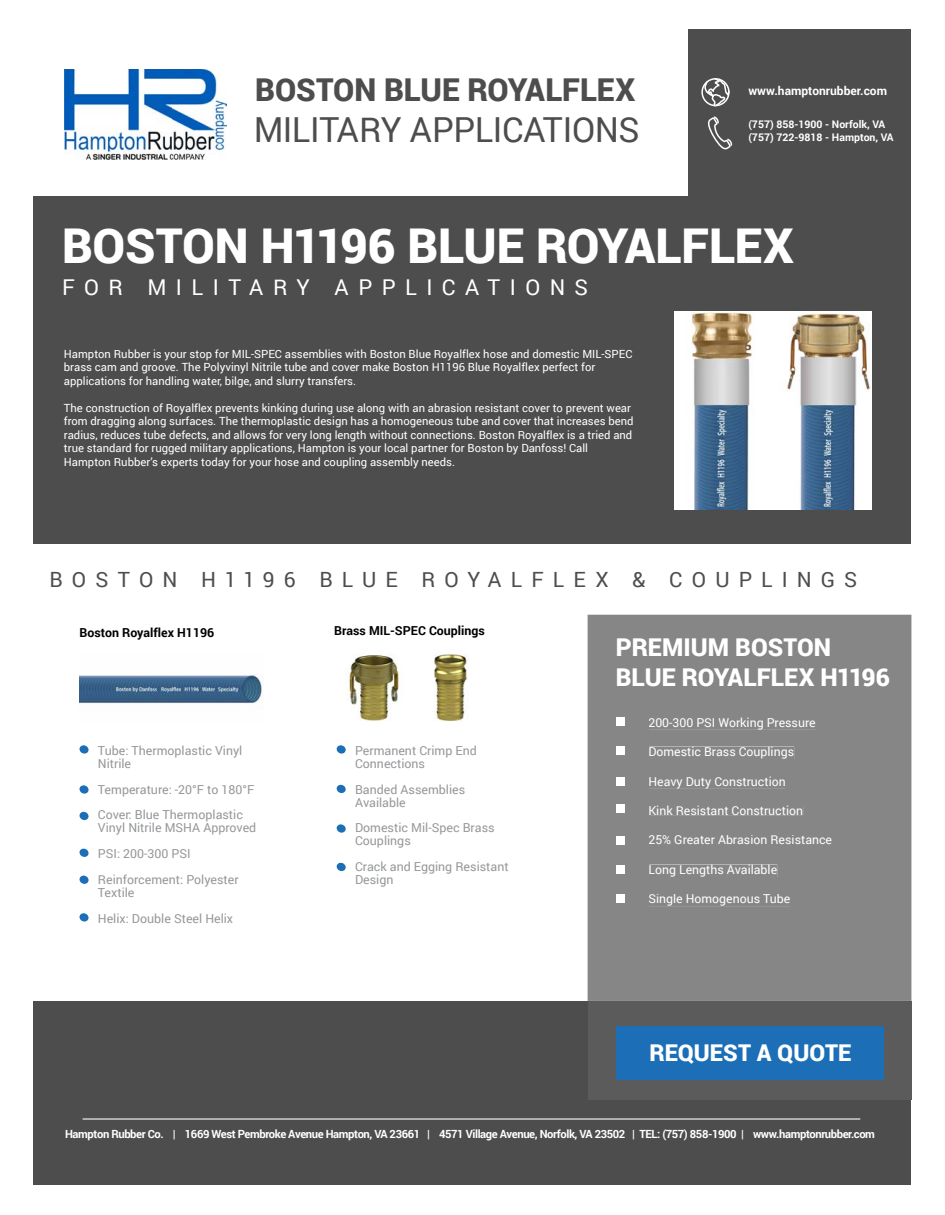
<style>
.page{position:relative;width:945px;height:1215px;background:#fff}
.page>*{position:absolute;margin:0;border:0;box-sizing:border-box;transform-origin:0 0}
.t1{font:900 48px "Roboto";letter-spacing:-.005em;color:#fff}
.t2{font:34.5px "Roboto";letter-spacing:-.01em;color:#4d4d4d}
.t3{font:900 31.5px "Roboto";color:#4d4d4d}
.t4{font:900 24.45px/29.4px "Roboto";color:#fff}
.t5{font:900 23.1px "Roboto";color:#fff}
.t6{font:21.75px "Roboto";letter-spacing:.43em;color:#fff}
.t7{font:21px "Roboto";letter-spacing:.435em;color:#4d4d4d}
.t8{font:12.45px/13px "Roboto";color:#95979a}
.t9{font:700 12.45px "Roboto";color:#000}
.t10{font:12.3px "Roboto";color:#fff}
.t11{font:700 12px "Roboto";color:#fff}
.t12{font:11.25px/13.5px "Roboto";color:#fff}
.t13{font:700 11.25px "Roboto";letter-spacing:-.035em;color:#fff}
.t14{font:700 10.5px/12.6px "Roboto";color:#fff}
</style>
<div class="page">
<div style="left:34px;top:30px;width:877px;height:1155px;background:#4d4d4d"></div>
<div style="left:18px;top:545px;width:914px;height:456px;background:#fff"></div>
<div style="left:701px;top:78px;width:29px;height:28px;border:2px solid #fff;border-radius:50%"></div>
<svg style="left:704px;top:78px;width:26px;height:29px"></svg>
<svg style="left:708px;top:116px;width:25px;height:34px"></svg>
<div style="left:27px;top:14px;width:661px;height:182px;background:#fff"></div>
<hr style="left:83px;top:1118px;width:777px;height:2px;background:#cfcfcf">
<div style="left:588px;top:1001px;width:323px;height:99px;background:#5b5b5b"></div>
<div style="left:588px;top:615px;width:323px;height:386px;background:#868686"></div>
<div style="left:616px;top:1026px;width:267px;height:54px;background:#1c6fb7"></div>
<div style="left:649px;top:717px;width:167px;height:12px;background:#868686"></div>
<div style="left:650px;top:747px;width:144px;height:12px;background:#868686"></div>
<div style="left:650px;top:776px;width:136px;height:12px;background:#868686"></div>
<div style="left:650px;top:806px;width:153px;height:9px;background:#868686"></div>
<div style="left:649px;top:835px;width:183px;height:10px;background:#868686"></div>
<div style="left:650px;top:865px;width:127px;height:12px;background:#868686"></div>
<div style="left:649px;top:894px;width:141px;height:12px;background:#868686"></div>
<div style="left:616px;top:718px;width:9px;height:8px;background:#fff"></div>
<div style="left:616px;top:747px;width:9px;height:8px;background:#fff"></div>
<div style="left:616px;top:777px;width:9px;height:9px;background:#fff"></div>
<div style="left:616px;top:805px;width:9px;height:8px;background:#fff"></div>
<div style="left:616px;top:836px;width:9px;height:8px;background:#fff"></div>
<div style="left:616px;top:865px;width:9px;height:8px;background:#fff"></div>
<div style="left:616px;top:895px;width:9px;height:8px;background:#fff"></div>
<div style="left:337px;top:745px;width:9px;height:9px;background:#1c6fb7;border-radius:50%"></div>
<div style="left:337px;top:785px;width:9px;height:8px;background:#1c6fb7;border-radius:50%"></div>
<div style="left:337px;top:863px;width:9px;height:8px;background:#1c6fb7;border-radius:50%"></div>
<div style="left:337px;top:824px;width:9px;height:9px;background:#1c6fb7;border-radius:50%"></div>
<img style="left:65px;top:69px;width:162px;height:91px">
<div style="left:80px;top:745px;width:9px;height:9px;background:#1c6fb7;border-radius:50%"></div>
<div style="left:80px;top:785px;width:9px;height:9px;background:#1c6fb7;border-radius:50%"></div>
<div style="left:80px;top:812px;width:9px;height:8px;background:#1c6fb7;border-radius:50%"></div>
<div style="left:80px;top:848px;width:9px;height:9px;background:#1c6fb7;border-radius:50%"></div>
<div style="left:80px;top:875px;width:9px;height:9px;background:#1c6fb7;border-radius:50%"></div>
<div style="left:80px;top:913px;width:9px;height:9px;background:#1c6fb7;border-radius:50%"></div>
<img style="left:80px;top:675px;width:184px;height:29px">
<img style="left:674px;top:312px;width:198px;height:197px">
<img style="left:347px;top:654px;width:122px;height:68px">
<h3 class="t3" style="left:255px;top:68px;width:381px">BOSTON BLUE ROYALFLEX</h3>
<h2 class="t2" style="left:254px;top:106px;width:387px">MILITARY APPLICATIONS</h2>
<p class="t11" style="left:748px;top:83px;width:140px">www.hamptonrubber.com</p>
<p class="t14" style="left:748px;top:118px;width:147px">(757) 858-1900 - Norfolk, VA (757) 722-9818 - Hampton, VA</p>
<h1 class="t1" style="left:62px;top:212px;width:733px">BOSTON H1196 BLUE ROYALFLEX</h1>
<h3 class="t6" style="left:62px;top:272px;width:528px">FOR MILITARY APPLICATIONS</h3>
<p class="t12" style="left:64px;top:347px;width:570px">Hampton Rubber is your stop for MIL-SPEC assemblies with Boston Blue Royalflex hose and domestic MIL-SPEC brass cam and groove. The Polyvinyl Nitrile tube and cover make Boston H1196 Blue Royalflex perfect for applications for handling water, bilge, and slurry transfers.</p>
<p class="t12" style="left:64px;top:401px;width:571px">The construction of Royalflex prevents kinking during use along with an abrasion resistant cover to prevent wear from dragging along surfaces. The thermoplastic design has a homogeneous tube and cover that increases bend radius, reduces tube defects, and allows for very long length without connections. Boston Royalflex is a tried and true standard for rugged military applications, Hampton is your local partner for Boston by Danfoss! Call Hampton Rubber’s experts today for your hose and coupling assembly needs.</p>
<h3 class="t7" style="left:49px;top:565px;width:809px">BOSTON H1196 BLUE ROYALFLEX &amp; COUPLINGS</h3>
<p class="t9" style="left:80px;top:624px;width:136px">Boston Royalflex H1196</p>
<p class="t8" style="left:98px;top:743px;width:146px">Tube: Thermoplastic Vinyl<br>Nitrile</p>
<p class="t8" style="left:98px;top:776px;width:158px;line-height:26px">Temperature: -20°F to 180°F<br>Cover: Blue Thermoplastic</p>
<p class="t8" style="left:98px;top:815px;width:160px;line-height:26px">Vinyl Nitrile MSHA Approved<br>PSI: 200-300 PSI<br>Reinforcement: Polyester</p>
<p class="t8" style="left:98px;top:879px;width:137px;line-height:26px">Textile<br>Helix: Double Steel Helix</p>
<p class="t9" style="left:334px;top:622px;width:152px">Brass MIL-SPEC Couplings</p>
<p class="t8" style="left:355px;top:743px;width:123px">Permanent Crimp End<br>Connections</p>
<p class="t8" style="left:355px;top:782px;width:112px">Banded Assemblies<br>Available</p>
<p class="t8" style="left:355px;top:821px;width:141px">Domestic Mil-Spec Brass<br>Couplings</p>
<p class="t8" style="left:355px;top:860px;width:155px">Crack and Egging Resistant<br>Design</p>
<h3 class="t4" style="left:616px;top:632px;width:276px">PREMIUM BOSTON<br>BLUE ROYALFLEX H1196</h3>
<p class="t10" style="left:648px;top:714px;width:169px">200-300 PSI Working Pressure</p>
<p class="t10" style="left:648px;top:743px;width:147px">Domestic Brass Couplings</p>
<p class="t10" style="left:648px;top:772px;width:139px">Heavy Duty Construction</p>
<p class="t10" style="left:648px;top:802px;width:156px">Kink Resistant Construction</p>
<p class="t10" style="left:648px;top:831px;width:185px">25% Greater Abrasion Resistance</p>
<p class="t10" style="left:648px;top:861px;width:130px">Long Lengths Available</p>
<p class="t10" style="left:648px;top:890px;width:144px">Single Homogenous Tube</p>
<h3 class="t5" style="left:650px;top:1037px;width:203px">REQUEST A QUOTE</h3>
<p class="t13" style="left:65px;top:1126px;width:811px">Hampton Rubber Co. | 1669 West Pembroke Avenue Hampton, VA 23661 | 4571 Village Avenue, Norfolk, VA 23502 | TEL: (757) 858-1900 | www.hamptonrubber.com</p>
</div>
